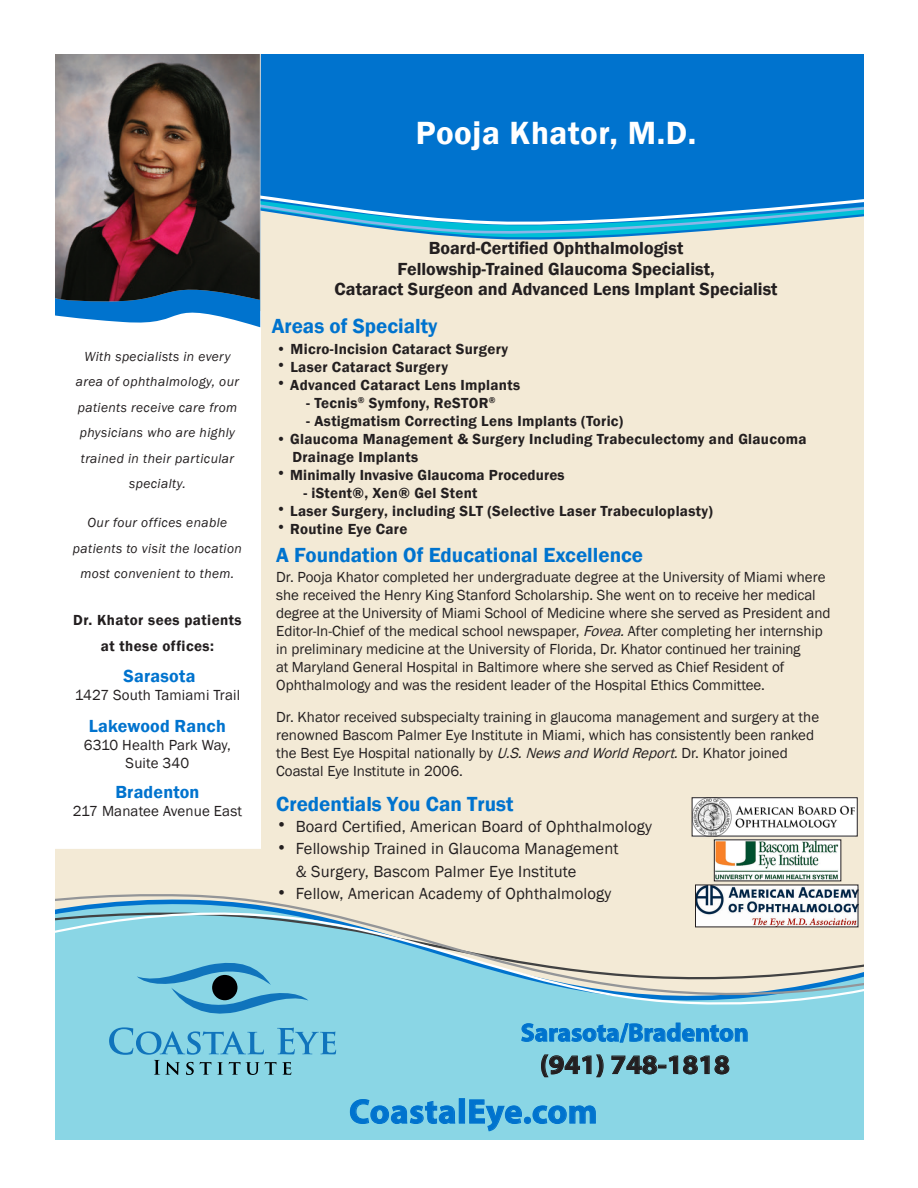
<style>
.page{position:relative;width:918px;height:1188px;background:#fff}
.page>*{position:absolute;margin:0;border:0;box-sizing:border-box;transform-origin:0 0}
.t1{font:700 34.5px "Myriad Pro";letter-spacing:.02em;color:#0073ce}
.t2{font:600 33px "Franklin Gothic";letter-spacing:.02em;color:#fff}
.t3{font:700 27px "Myriad Pro";color:#231f20;scale:1.05 1}
.t4{font:700 25.5px "Myriad Pro";color:#0073ce}
.t5{font:600 21px "Franklin Gothic";color:#0073ce}
.t6{font:600 18px "Franklin Gothic";color:#231f20}
.t7{font:600 18px "Franklin Gothic";letter-spacing:.01em;color:#0073ce}
.t8{font:16.5px "Franklin Gothic";letter-spacing:.01em;color:#231f20}
.t9{font:15px/18px "Franklin Gothic";color:#231f20}
.t10{font:600 15px/25.5px "Franklin Gothic";letter-spacing:.02em;color:#231f20;text-align:center}
.t11{font:italic 13.5px/25.5px "Franklin Gothic";letter-spacing:.03em;color:#231f20;text-align:center}
.s1{font-style:italic}
</style>
<div class="page">
<div style="left:260px;top:267px;width:604px;height:565px;background:#f3ead6"></div>
<div style="left:55px;top:1059px;width:809px;height:81px;background:#8ad6e5"></div>
<svg style="left:350px;top:1099px;width:106px;height:25px"></svg>
<div style="left:459px;top:1098px;width:6px;height:26px;border:1px solid #0073ce"></div>
<svg style="left:469px;top:1099px;width:53px;height:33px"></svg>
<div style="left:524px;top:1117px;width:7px;height:7px;border:1px solid #0073ce;border-radius:50%"></div>
<svg style="left:532px;top:1105px;width:64px;height:19px"></svg>
<svg style="left:541px;top:1059px;width:63px;height:19px"></svg>
<svg style="left:611px;top:1059px;width:119px;height:16px"></svg>
<svg style="left:55px;top:301px;width:205px;height:27px;fill:#0073ce"></svg>
<div style="left:261px;top:252px;width:603px;height:15px;background:#f3ead6"></div>
<div style="left:261px;top:54px;width:603px;height:98px;background:#0073ce"></div>
<svg style="left:261px;top:152px;width:603px;height:100px"></svg>
<svg style="left:261px;top:158px;width:603px;height:71px"></svg>
<img style="left:55px;top:54px;width:205px;height:247px">
<svg style="left:109px;top:1059px;width:227px;height:16px"></svg>
<svg style="left:55px;top:1010px;width:809px;height:49px"></svg>
<svg style="left:55px;top:832px;width:809px;height:178px"></svg>
<img style="left:694px;top:800px;width:160px;height:34px">
<img style="left:697px;top:887px;width:159px;height:38px">
<img style="left:716px;top:842px;width:122px;height:37px">
<p class="t2" style="left:416px;top:113px;width:282px">Pooja Khator, M.D.</p>
<p class="t11" style="left:76px;top:344px;width:165px">With specialists in every area of ophthalmology, our patients receive care from physicians who are highly trained in their particular specialty.</p>
<p class="t11" style="left:73px;top:510px;width:171px">Our four offices enable patients to visit the location most convenient to them.</p>
<p class="t10" style="left:73px;top:607px;width:170px">Dr. Khator sees patients at these offices:</p>
<p class="t7" style="left:124px;top:665px;width:73px">Sarasota</p>
<p class="t9" style="left:75px;top:686px;width:167px">1427 South Tamiami Trail</p>
<p class="t7" style="left:89px;top:714px;width:139px">Lakewood Ranch</p>
<p class="t9" style="left:84px;top:736px;width:149px">6310 Health Park Way,</p>
<p class="t9" style="left:126px;top:754px;width:65px">Suite 340</p>
<p class="t7" style="left:115px;top:780px;width:86px">Bradenton</p>
<p class="t9" style="left:73px;top:802px;width:171px">217 Manatee Avenue East</p>
<p class="t6" style="left:429px;top:237px;width:256px">Board-Certified Ophthalmologist</p>
<p class="t6" style="left:398px;top:257px;width:319px">Fellowship-Trained Glaucoma Specialist,</p>
<p class="t6" style="left:335px;top:278px;width:445px">Cataract Surgeon and Advanced Lens Implant Specialist</p>
<p class="t5" style="left:272px;top:313px;width:167px">Areas of Specialty</p>
<p class="t10" style="left:276px;top:336px;width:233px">• Micro-Incision Cataract Surgery</p>
<p class="t10" style="left:276px;top:354px;width:173px">• Laser Cataract Surgery</p>
<p class="t10" style="left:276px;top:372px;width:245px">• Advanced Cataract Lens Implants</p>
<p class="t10" style="left:306px;top:390px;width:191px">- Tecnis<sup>®</sup> Symfony, ReSTOR<sup>®</sup></p>
<p class="t10" style="left:306px;top:408px;width:319px">- Astigmatism Correcting Lens Implants (Toric)</p>
<p class="t10" style="left:292px;top:430px;width:516px;line-height:18px;text-align:left;text-indent:-16px">• Glaucoma Management &amp; Surgery Including Trabeculectomy and Glaucoma<br>Drainage Implants</p>
<p class="t10" style="left:276px;top:462px;width:290px">• Minimally Invasive Glaucoma Procedures</p>
<p class="t10" style="left:304px;top:480px;width:175px">- iStent®, Xen® Gel Stent</p>
<p class="t10" style="left:276px;top:498px;width:438px">• Laser Surgery, including SLT (Selective Laser Trabeculoplasty)</p>
<p class="t10" style="left:276px;top:516px;width:133px">• Routine Eye Care</p>
<p class="t9" style="left:276px;top:568px;width:556px">Dr. Pooja Khator completed her undergraduate degree at the University of Miami where she received the Henry King Stanford Scholarship. She went on to receive her medical degree at the University of Miami School of Medicine where she served as President and Editor-In-Chief of the medical school newspaper, <span class="s1">Fovea.</span>After completing her internship in preliminary medicine at the University of Florida, Dr. Khator continued her training<br>at Maryland General Hospital in Baltimore where she served as Chief Resident of Ophthalmology and was the resident leader of the Hospital Ethics Committee.</p>
<p class="t9" style="left:276px;top:708px;width:544px">Dr. Khator received subspecialty training in glaucoma management and surgery at the renowned Bascom Palmer Eye Institute in Miami, which has consistently been ranked the Best Eye Hospital nationally by <span class="s1">U.S.NewsandWorldReport.</span>Dr. Khator joined Coastal Eye Institute in 2006.</p>
<p class="t5" style="left:276px;top:542px;width:368px">A Foundation Of Educational Excellence</p>
<p class="t5" style="left:276px;top:791px;width:239px">Credentials You Can Trust</p>
<p class="t8" style="left:276px;top:816px;width:377px">• Board Certified, American Board of Ophthalmology</p>
<p class="t8" style="left:276px;top:839px;width:344px">• Fellowship Trained in Glaucoma Management</p>
<p class="t8" style="left:296px;top:861px;width:282px">&amp; Surgery, Bascom Palmer Eye Institute</p>
<p class="t8" style="left:276px;top:884px;width:337px">• Fellow, American Academy of Ophthalmology</p>
<p class="t4" style="left:521px;top:1016px;width:229px">Sarasota/Bradenton</p>
<p class="t3" style="left:540px;top:1047px;width:182px">(941) 748-1818</p>
<p class="t1" style="left:349px;top:1089px;width:250px">CoastalEye.com</p>
</div>
